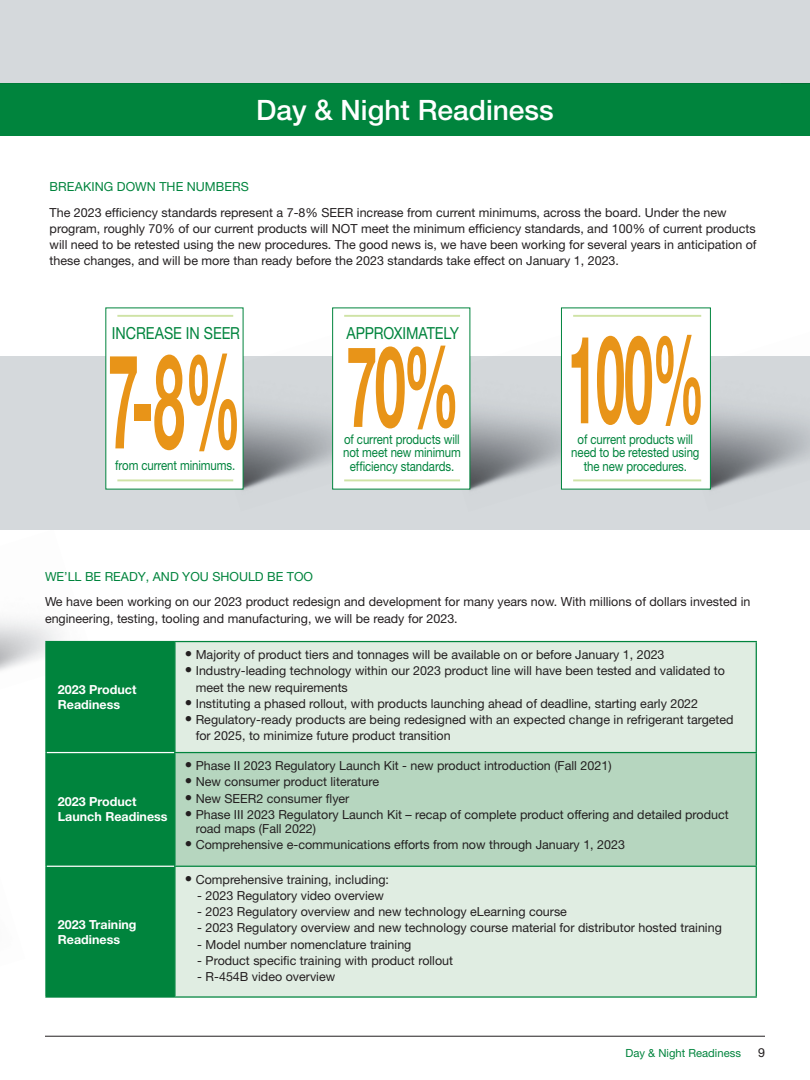
<style>
.page{position:relative;width:810px;height:1080px;background:#fff}
.page>*{position:absolute;margin:0;border:0;box-sizing:border-box;transform-origin:0 0}
.chart{font:700 131.38px "Helvetica Neue LT Std";color:#e89418;scale:.43 1}
.chart-2{font:700 122.5px "Helvetica Neue LT Std";color:#e89418;scale:.43 1}
.chart-3{font:700 112.62px "Helvetica Neue LT Std";color:#e89418;scale:.5 1}
.t1{font:500 28.12px "Helvetica Neue LT Std";color:#fff}
.t2{font:16.62px "Helvetica Neue LT Std";letter-spacing:-.005em;color:#00843d;scale:.86 1}
.t3{font:13.25px/13.2px "Helvetica Neue LT Std";letter-spacing:-.01em;color:#00843d;text-align:center;scale:.86 1}
.chart-4{font:12.5px/16.2px "Helvetica Neue LT Std";color:#231f20}
.chart-5{font:700 12.5px/15px "Helvetica Neue LT Std";color:#fff}
.t4{font:12.5px "Helvetica Neue LT Std";color:#00843d}
.t5{font:11.25px "Helvetica Neue LT Std";color:#00843d}
.s1{font-size:15px}
</style>
<div class="page">
<div style="left:0;top:356px;width:810px;height:173px;background:#d5d9dc"></div>
<img style="left:199px;top:329px;width:197px;height:161px">
<div style="left:106px;top:308px;width:137px;height:181px;background:#fff"></div>
<hr style="left:117px;top:315px;width:116px;height:2px;background:#cfe3a6">
<hr style="left:117px;top:479px;width:116px;height:2px;background:#cfe3a6">
<img style="left:427px;top:330px;width:197px;height:161px">
<div style="left:332px;top:308px;width:138px;height:181px;background:#fff"></div>
<hr style="left:344px;top:315px;width:116px;height:2px;background:#cfe3a6">
<hr style="left:344px;top:479px;width:116px;height:2px;background:#cfe3a6">
<hr style="left:45px;top:1036px;width:720px;height:1px;background:#231f20">
<div style="left:0;top:0;width:810px;height:84px;background:#d5d9dc"></div>
<div style="left:0;top:84px;width:810px;height:52px;background:#00843d"></div>
<img style="left:667px;top:405px;width:143px;height:85px">
<div style="left:561px;top:308px;width:150px;height:181px;background:#fff;border:1px solid #00843d"></div>
<hr style="left:573px;top:315px;width:128px;height:2px;background:#cfe3a6">
<hr style="left:573px;top:479px;width:128px;height:2px;background:#cfe3a6">
<div style="left:47px;top:642px;width:127px;height:354px;background:#00843d"></div>
<div style="left:176px;top:642px;width:580px;height:354px;background:#e0ede2"></div>
<div style="left:175px;top:753px;width:581px;height:113px;background:#b6d6bf"></div>
<hr style="left:47px;top:752px;width:127px;height:1px;background:#fff">
<hr style="left:47px;top:866px;width:127px;height:1px;background:#fff">
<hr style="left:45px;top:642px;width:2px;height:111px;background:#00843d">
<hr style="left:45px;top:641px;width:130px;height:1px;background:#00843d">
<hr style="left:174px;top:642px;width:2px;height:110px;background:#00843d">
<hr style="left:175px;top:641px;width:582px;height:1px;background:#00843d">
<hr style="left:756px;top:642px;width:1px;height:110px;background:#00843d">
<hr style="left:45px;top:753px;width:2px;height:113px;background:#00843d">
<hr style="left:174px;top:753px;width:2px;height:113px;background:#00843d">
<hr style="left:174px;top:752px;width:583px;height:1px;background:#00843d">
<hr style="left:756px;top:753px;width:1px;height:113px;background:#00843d">
<hr style="left:45px;top:866px;width:2px;height:130px;background:#00843d">
<hr style="left:45px;top:996px;width:130px;height:2px;background:#00843d">
<hr style="left:174px;top:867px;width:2px;height:129px;background:#00843d">
<hr style="left:174px;top:866px;width:583px;height:1px;background:#00843d">
<hr style="left:756px;top:867px;width:1px;height:129px;background:#00843d">
<hr style="left:175px;top:996px;width:582px;height:2px;background:#00843d">
<p class="t1" style="left:256px;top:94px;width:299px">Day &amp; Night Readiness</p>
<p class="t4" style="left:50px;top:179px;width:201px">BREAKING DOWN THE NUMBERS</p>
<p class="chart-4" style="left:50px;top:204px;width:708px">The 2023 efficiency standards represent a 7-8% SEER increase from current minimums, across the board. Under the new program, roughly 70% of our current products will NOT meet the minimum efficiency standards, and 100% of current products will need to be retested using the new procedures. The good news is, we have been working for several years in anticipation of these changes, and will be more than ready before the 2023 standards take effect on January 1, 2023.</p>
<p class="t2" style="left:112px;top:323px;width:150px">INCREASE IN SEER</p>
<p class="chart" style="left:108px;top:320px;width:312px">7-8%</p>
<p class="t3" style="left:115px;top:458px;width:141px">from current minimums.</p>
<p class="t2" style="left:346px;top:323px;width:132px">APPROXIMATELY</p>
<p class="chart-3" style="left:346px;top:317px;width:228px">70%</p>
<p class="chart-2" style="left:568px;top:304px;width:320px">100%</p>
<p class="t3" style="left:343px;top:432px;width:138px">of current products will not meet new minimum efficiency standards.</p>
<p class="t3" style="left:571px;top:432px;width:151px">of current products will need to be retested using the new procedures.</p>
<p class="t4" style="left:45px;top:569px;width:270px">WE’LL BE READY, AND YOU SHOULD BE TOO</p>
<p class="chart-4" style="left:45px;top:594px;width:707px">We have been working on our 2023 product redesign and development for many years now. With millions of dollars invested in engineering, testing, tooling and manufacturing, we will be ready for 2023.</p>
<p class="chart-5" style="left:58px;top:682px;width:80px">2023 Product<br>Readiness</p>
<p class="chart-5" style="left:58px;top:794px;width:111px">2023 Product<br>Launch Readiness</p>
<p class="chart-5" style="left:58px;top:916px;width:80px">2023 Training<br>Readiness</p>
<p class="chart-4" style="left:185px;top:646px;width:481px"><span class="s1">•</span> Majority of product tiers and tonnages will be available on or before January 1, 2023</p>
<p class="chart-4" style="left:196px;top:663px;width:531px;text-indent:-11px"><span class="s1">•</span> Industry-leading technology within our 2023 product line will have been tested and validated to meet the new requirements</p>
<p class="chart-4" style="left:185px;top:695px;width:515px"><span class="s1">•</span> Instituting a phased rollout, with products launching ahead of deadline, starting early 2022</p>
<p class="chart-4" style="left:196px;top:711px;width:539px;text-indent:-11px"><span class="s1">•</span> Regulatory-ready products are being redesigned with an expected change in refrigerant targeted for 2025, to minimize future product transition</p>
<p class="chart-4" style="left:185px;top:757px;width:428px"><span class="s1">•</span> Phase II 2023 Regulatory Launch Kit - new product introduction (Fall 2021)</p>
<p class="chart-4" style="left:185px;top:774px;width:196px"><span class="s1">•</span> New consumer product literature</p>
<p class="chart-4" style="left:185px;top:790px;width:166px"><span class="s1">•</span> New SEER2 consumer flyer</p>
<p class="chart-4" style="left:196px;top:807px;width:535px;line-height:13.8px;text-indent:-11px"><span class="s1">•</span> Phase III 2023 Regulatory Launch Kit – recap of complete product offering and detailed product road maps (Fall 2022)</p>
<p class="chart-4" style="left:185px;top:836px;width:442px"><span class="s1">•</span> Comprehensive e-communications efforts from now through January 1, 2023</p>
<p class="chart-4" style="left:185px;top:871px;width:206px"><span class="s1">•</span> Comprehensive training, including:</p>
<p class="chart-4" style="left:197px;top:887px;width:188px">- 2023 Regulatory video overview</p>
<p class="chart-4" style="left:197px;top:904px;width:371px">- 2023 Regulatory overview and new technology eLearning course</p>
<p class="chart-4" style="left:197px;top:920px;width:526px">- 2023 Regulatory overview and new technology course material for distributor hosted training</p>
<p class="chart-4" style="left:197px;top:936px;width:216px">- Model number nomenclature training</p>
<p class="chart-4" style="left:197px;top:952px;width:257px">- Product specific training with product rollout</p>
<p class="chart-4" style="left:197px;top:969px;width:139px">- R-454B video overview</p>
<p class="t5" style="left:626px;top:1046px;width:117px">Day &amp; Night Readiness</p>
<p class="chart-4" style="left:758px;top:1044px;width:8px">9</p>
</div>
